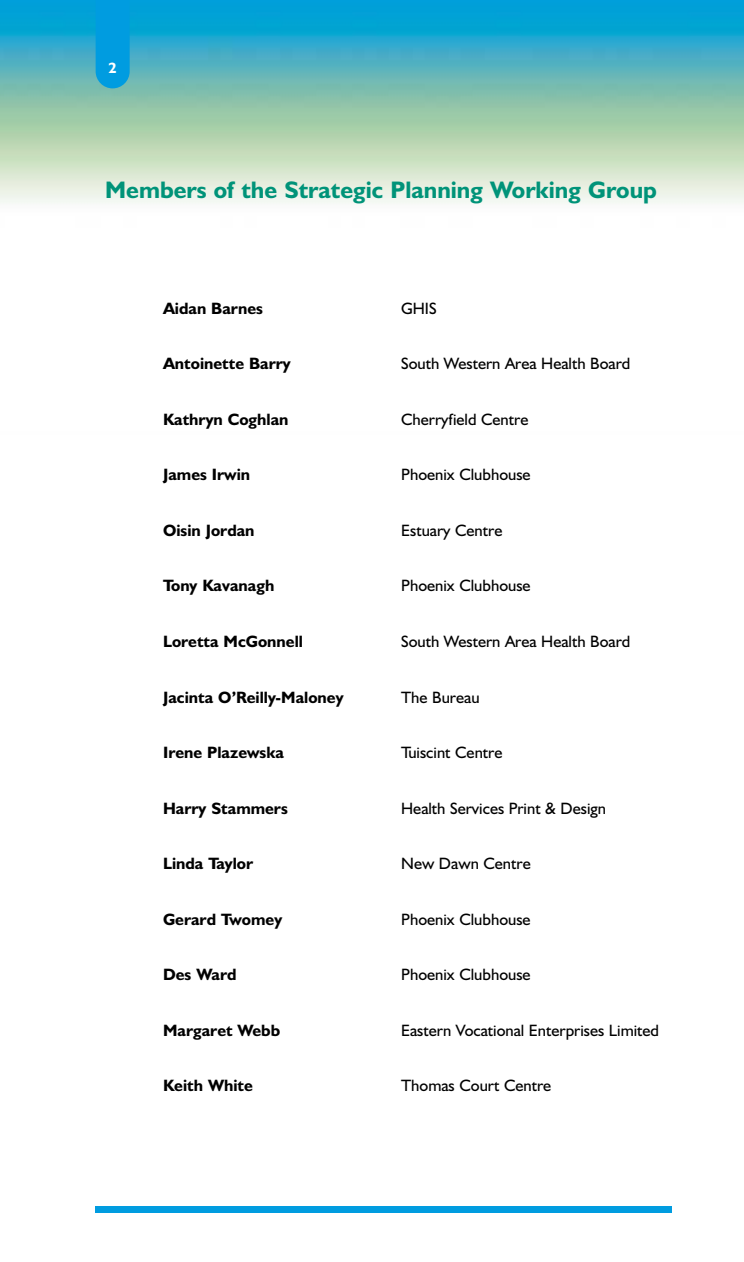
<style>
.page{position:relative;width:744px;height:1262px;background:#fff}
.page>*{position:absolute;margin:0;border:0;box-sizing:border-box;transform-origin:0 0}
.t1{font:700 24px "Humanist 521 BT";color:#009379}
.t2{font:16.5px "Humanist 521 BT";color:#000}
.t3{font:700 16.5px "Humanist 521 BT";color:#000}
.t4{font:700 15px "Humanist 521 BT";color:#fff}
</style>
<div class="page">
<img style="left:0;top:0;width:744px;height:203px">
<div style="left:96px;top:0;width:34px;height:88px;background:#009ce0"></div>
<div style="left:96px;top:1206px;width:576px;height:6px;background:#009ce0"></div>
<p class="t4" style="left:109px;top:62px;width:10px">2</p>
<h1 class="t1" style="left:105px;top:181px;width:553px">Members of the Strategic Planning Working Group</h1>
<p class="t3" style="left:163px;top:302px;width:101px">Aidan Barnes</p>
<p class="t2" style="left:401px;top:302px;width:37px">GHIS</p>
<p class="t3" style="left:163px;top:357px;width:129px">Antoinette Barry</p>
<p class="t2" style="left:401px;top:357px;width:231px">South Western Area Health Board</p>
<p class="t3" style="left:163px;top:413px;width:127px">Kathryn Coghlan</p>
<p class="t2" style="left:401px;top:413px;width:129px">Cherryfield Centre</p>
<p class="t3" style="left:163px;top:468px;width:89px">James Irwin</p>
<p class="t2" style="left:401px;top:468px;width:131px">Phoenix Clubhouse</p>
<p class="t3" style="left:163px;top:524px;width:93px">Oisin Jordan</p>
<p class="t2" style="left:401px;top:524px;width:103px">Estuary Centre</p>
<p class="t3" style="left:163px;top:579px;width:113px">Tony Kavanagh</p>
<p class="t2" style="left:401px;top:579px;width:131px">Phoenix Clubhouse</p>
<p class="t3" style="left:163px;top:635px;width:141px">Loretta McGonnell</p>
<p class="t2" style="left:401px;top:635px;width:231px">South Western Area Health Board</p>
<p class="t3" style="left:163px;top:690px;width:182px">Jacinta O’Reilly-Maloney</p>
<p class="t2" style="left:401px;top:690px;width:80px">The Bureau</p>
<p class="t3" style="left:163px;top:746px;width:122px">Irene Plazewska</p>
<p class="t2" style="left:401px;top:746px;width:103px">Tuiscint Centre</p>
<p class="t3" style="left:163px;top:801px;width:126px">Harry Stammers</p>
<p class="t2" style="left:401px;top:801px;width:206px">Health Services Print &amp; Design</p>
<p class="t3" style="left:163px;top:857px;width:92px">Linda Taylor</p>
<p class="t2" style="left:401px;top:857px;width:131px">New Dawn Centre</p>
<p class="t3" style="left:163px;top:912px;width:121px">Gerard Twomey</p>
<p class="t2" style="left:401px;top:912px;width:131px">Phoenix Clubhouse</p>
<p class="t3" style="left:163px;top:968px;width:75px">Des Ward</p>
<p class="t2" style="left:401px;top:968px;width:131px">Phoenix Clubhouse</p>
<p class="t3" style="left:163px;top:1023px;width:119px">Margaret Webb</p>
<p class="t2" style="left:401px;top:1023px;width:260px">Eastern Vocational Enterprises Limited</p>
<p class="t3" style="left:163px;top:1079px;width:91px">Keith White</p>
<p class="t2" style="left:401px;top:1079px;width:152px">Thomas Court Centre</p>
</div>
